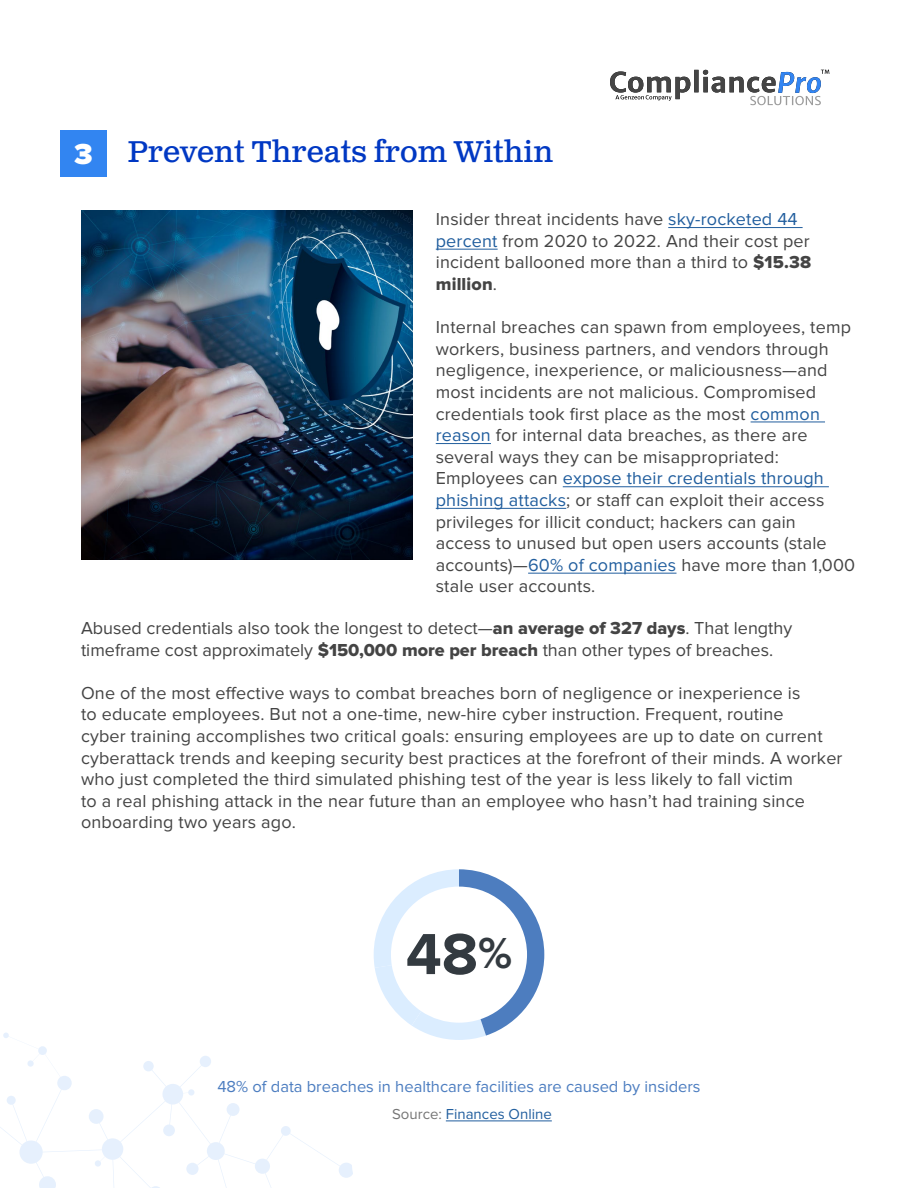
<style>
.page{position:relative;width:918px;height:1188px;background:#fff}
.page>*{position:absolute;margin:0;border:0;box-sizing:border-box;transform-origin:0 0}
.t1{font:700 60px "Proxima Nova";color:#333a40}
.t2{font:30px "Clarendon Text Pro";color:#0038c3}
.t3{font:900 30px "Proxima Nova";color:#fff}
.t4{font:18px/21.6px "Proxima Nova";letter-spacing:.01em;color:#444}
.t5{font:18px "Proxima Nova Extrabld";letter-spacing:.01em;color:#444}
.t6{font:16.5px "Proxima Nova";color:#4c7dc0}
.t7{font:15px "Proxima Nova";color:#215e9e}
.s1{color:#215e9e}
.s2{font-family:"Proxima Nova Extrabld"}
.s3{font-family:"Proxima Nova"}
.s4{font-size:45px}
.s5{color:#767676}
</style>
<div class="page">
<svg style="left:0;top:1033px;width:75px;height:155px"></svg>
<svg style="left:610px;top:70px;width:219px;height:35px"></svg>
<img style="left:81px;top:211px;width:332px;height:348px">
<hr style="left:446px;top:1121px;width:106px;height:1px;background:#215e9e">
<hr style="left:668px;top:227px;width:135px;height:1px;background:#215e9e">
<hr style="left:436px;top:249px;width:62px;height:1px;background:#215e9e">
<hr style="left:751px;top:422px;width:74px;height:1px;background:#215e9e">
<hr style="left:436px;top:443px;width:55px;height:1px;background:#215e9e">
<hr style="left:563px;top:487px;width:266px;height:1px;background:#215e9e">
<hr style="left:436px;top:508px;width:130px;height:1px;background:#215e9e">
<hr style="left:528px;top:573px;width:149px;height:1px;background:#215e9e">
<svg style="left:374px;top:869px;width:170px;height:171px"></svg>
<div style="left:60px;top:130px;width:47px;height:46px;background:#3285f1"></div>
<h2 class="t3" style="left:74px;top:131px;width:20px">3</h2>
<h2 class="t2" style="left:128px;top:134px;width:427px">Prevent Threats from Within</h2>
<p class="t4" style="left:436px;top:209px;width:377px">Insider threat incidents have <span class="s1">sky-rocketed 44 percent</span> from 2020 to 2022. And their cost per incident ballooned more than a third to <span class="s2">$15.38</span></p>
<p class="t5" style="left:436px;top:274px;width:63px">million<span class="s3">.</span></p>
<p class="t4" style="left:436px;top:317px;width:421px">Internal breaches can spawn from employees, temp workers, business partners, and vendors through negligence, inexperience, or maliciousness—and most incidents are not malicious. Compromised credentials took first place as the most <span class="s1">common reason</span> for internal data breaches, as there are several ways they can be misappropriated:<br>Employees can <span class="s1">expose their credentials through phishing attacks</span>; or staff can exploit their access privileges for illicit conduct; hackers can gain access to unused but open users accounts (stale accounts)—<span class="s1">60% of companies</span> have more than 1,000 stale user accounts.</p>
<p class="t4" style="left:81px;top:617px;width:713px">Abused credentials also took the longest to detect—<span class="s2">an average of 327 days</span>. That lengthy timeframe cost approximately <span class="s2">$150,000 more per breach</span> than other types of breaches.</p>
<p class="t4" style="left:81px;top:682px;width:763px">One of the most effective ways to combat breaches born of negligence or inexperience is<br>to educate employees. But not a one-time, new-hire cyber instruction. Frequent, routine<br>cyber training accomplishes two critical goals: ensuring employees are up to date on current cyberattack trends and keeping security best practices at the forefront of their minds. A worker who just completed the third simulated phishing test of the year is less likely to fall victim<br>to a real phishing attack in the near future than an employee who hasn’t had training since onboarding two years ago.</p>
<h1 class="t1" style="left:406px;top:920px;width:108px">48<span class="s4">%</span></h1>
<p class="t6" style="left:217px;top:1077px;width:485px">48% of data breaches in healthcare facilities are caused by insiders</p>
<p class="t7" style="left:392px;top:1105px;width:161px"><span class="s5">Source:</span> Finances Online</p>
</div>
